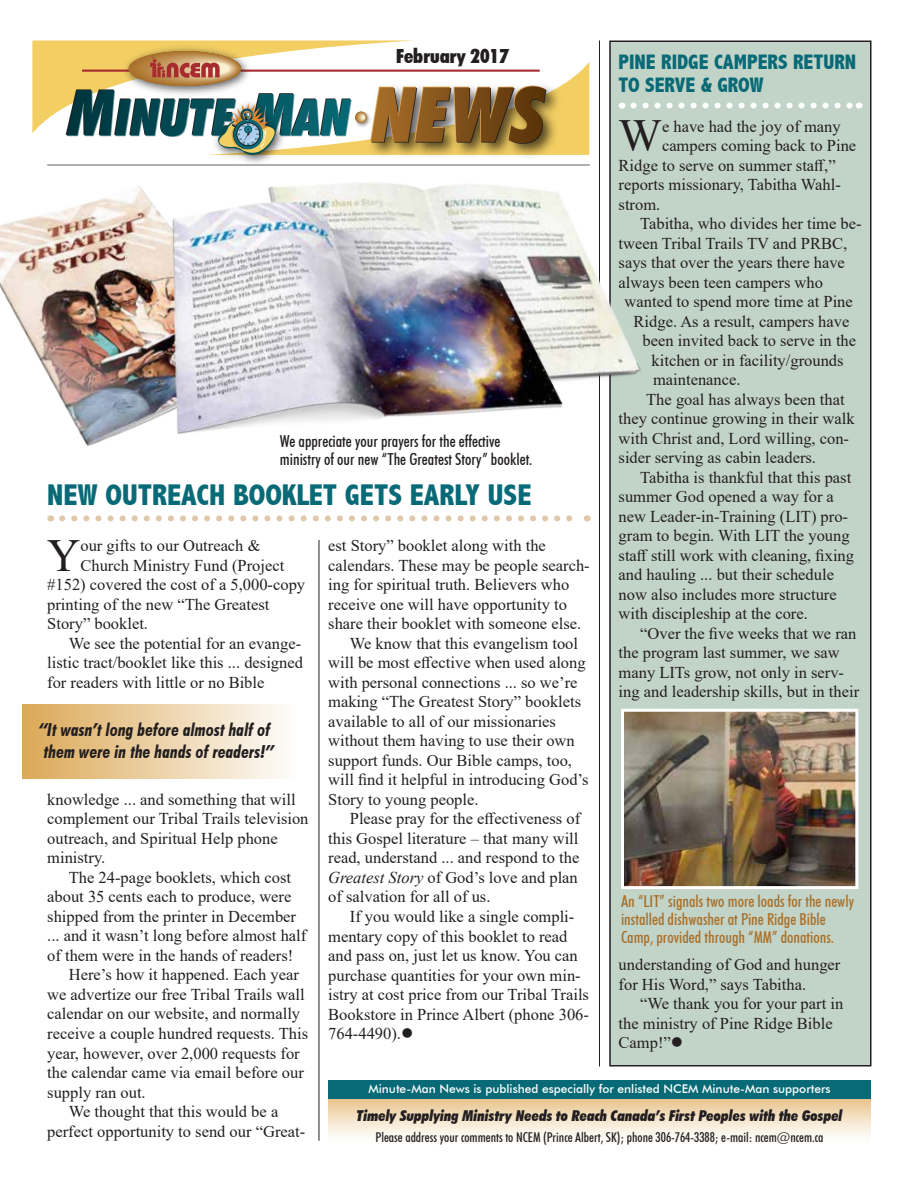
<style>
.page{position:relative;width:918px;height:1188px;background:#fff}
.page>*{position:absolute;margin:0;border:0;box-sizing:border-box;transform-origin:0 0}
.t1{font:45.9px "Times New Roman";color:#231f20}
.t2{font:800 condensed 30px "Abadi";color:#086a76}
.t3{font:800 condensed 21px/22.5px "Abadi";color:#086a76}
.t4{font:900 condensed 19.5px "Futura BT";color:#231f20}
.t5{font:italic 700 condensed 18px/22.5px "Futura BT";color:#231f20}
.t6{font:16.5px/19.5px "Times New Roman";color:#231f20}
.t7{font:500 condensed 16.5px/18px "Futura BT";color:#a97029}
.t8{font:500 condensed 16.5px/18px "Futura BT";color:#231f20}
.t9{font:italic 900 condensed 15px "Futura BT";color:#231f20}
.t10{font:500 condensed 13.5px "Futura BT";color:#231f20}
.t11{font:500 12px "Futura BT";color:#fff}
.s1{font-style:italic}
</style>
<div class="page">
<div style="left:610px;top:41px;width:261px;height:1025px;background:#c2d3c8"></div>
<div style="left:609px;top:40px;width:263px;height:1026px;border:2px solid #231f20"></div>
<svg style="left:328px;top:1099px;width:543px;height:38px;background:#f3e0c3"></svg>
<div style="left:328px;top:1080px;width:543px;height:19px;background:#086a76"></div>
<hr style="left:319px;top:540px;width:1px;height:601px;background:#231f20">
<hr style="left:599px;top:40px;width:1px;height:1026px;background:#231f20">
<div style="left:22px;top:704px;width:275px;height:74px;background:linear-gradient(to right,#dba856,#fefefd)"></div>
<img style="left:625px;top:713px;width:229px;height:172px">
<div style="left:621px;top:709px;width:237px;height:180px;border:3px solid #fff"></div>
<img style="left:0;top:220px;width:19px;height:102px">
<img style="left:19px;top:61px;width:664px;height:536px">
<svg style="left:571px;top:251px;width:69px;height:124px"></svg>
<svg style="left:62px;top:515px;width:519px;height:6px"></svg>
<img style="left:209px;top:157px;width:80px;height:12px">
<img style="left:363px;top:157px;width:203px;height:6px">
<svg style="left:32px;top:40px;width:557px;height:117px"></svg>
<hr style="left:47px;top:164px;width:543px;height:2px;background:#939598">
<svg style="left:633px;top:103px;width:220px;height:6px"></svg>
<p class="t4" style="left:396px;top:44px;width:114px">February 2017</p>
<p class="t3" style="left:619px;top:51px;width:239px">PINE RIDGE CAMPERS RETURN<br>TO SERVE &amp; GROW</p>
<h1 class="t1" style="left:619px;top:103px;width:45px">W</h1>
<p class="t6" style="left:662px;top:116px;width:180px">e have had the joy of many</p>
<p class="t6" style="left:662px;top:135px;width:196px">campers coming back to Pine</p>
<p class="t6" style="left:619px;top:155px;width:219px">Ridge to serve on summer staff,”</p>
<p class="t6" style="left:619px;top:174px;width:224px">reports missionary, Tabitha Wahl-</p>
<p class="t6" style="left:619px;top:194px;width:43px">strom.</p>
<p class="t6" style="left:640px;top:213px;width:223px">Tabitha, who divides her time be-</p>
<p class="t6" style="left:619px;top:233px;width:230px">tween Tribal Trails TV and PRBC,</p>
<p class="t6" style="left:619px;top:252px;width:228px">says that over the years there have</p>
<p class="t6" style="left:619px;top:272px;width:206px">always been teen campers who</p>
<p class="t6" style="left:625px;top:291px;width:230px">wanted to spend more time at Pine</p>
<p class="t6" style="left:634px;top:311px;width:217px">Ridge. As a result, campers have</p>
<p class="t6" style="left:643px;top:330px;width:215px">been invited back to serve in the</p>
<p class="t6" style="left:652px;top:350px;width:194px">kitchen or in facility/grounds</p>
<p class="t6" style="left:653px;top:369px;width:89px">maintenance.</p>
<p class="t6" style="left:646px;top:389px;width:200px">The goal has always been that</p>
<p class="t6" style="left:619px;top:408px;width:238px">they continue growing in their walk</p>
<p class="t6" style="left:619px;top:428px;width:232px">with Christ and, Lord willing, con-</p>
<p class="t6" style="left:619px;top:447px;width:199px">sider serving as cabin leaders.</p>
<p class="t6" style="left:640px;top:467px;width:213px">Tabitha is thankful that this past</p>
<p class="t6" style="left:619px;top:486px;width:217px">summer God opened a way for a</p>
<p class="t6" style="left:619px;top:506px;width:231px">new Leader-in-Training (LIT) pro-</p>
<p class="t6" style="left:619px;top:525px;width:233px">gram to begin. With LIT the young</p>
<p class="t6" style="left:619px;top:545px;width:237px">staff still work with cleaning, fixing</p>
<p class="t6" style="left:619px;top:564px;width:217px">and hauling ... but their schedule</p>
<p class="t6" style="left:619px;top:584px;width:220px">now also includes more structure</p>
<p class="t6" style="left:619px;top:603px;width:191px">with discipleship at the core.</p>
<p class="t6" style="left:640px;top:623px;width:218px">“Over the five weeks that we ran</p>
<p class="t6" style="left:619px;top:642px;width:223px">the program last summer, we saw</p>
<p class="t6" style="left:619px;top:662px;width:227px">many LITs grow, not only in serv-</p>
<p class="t6" style="left:619px;top:681px;width:242px">ing and leadership skills, but in their</p>
<p class="t8" style="left:280px;top:432px;width:254px">We appreciate your prayers for the effective ministry of our new “The Greatest Story” booklet.</p>
<h2 class="t2" style="left:47px;top:477px;width:486px">NEW OUTREACH BOOKLET GETS EARLY USE</h2>
<p class="t6" style="left:328px;top:536px;width:219px">est Story” booklet along with the</p>
<p class="t6" style="left:328px;top:555px;width:263px">calendars. These may be people search-</p>
<p class="t6" style="left:328px;top:575px;width:243px">ing for spiritual truth. Believers who</p>
<p class="t6" style="left:328px;top:594px;width:240px">receive one will have opportunity to</p>
<p class="t6" style="left:328px;top:614px;width:254px">share their booklet with someone else.</p>
<p class="t6" style="left:350px;top:633px;width:230px">We know that this evangelism tool</p>
<p class="t6" style="left:328px;top:653px;width:259px">will be most effective when used along</p>
<p class="t6" style="left:328px;top:672px;width:251px">with personal connections ... so we’re</p>
<p class="t6" style="left:328px;top:692px;width:254px">making “The Greatest Story” booklets</p>
<p class="t6" style="left:328px;top:711px;width:229px">available to all of our missionaries</p>
<p class="t6" style="left:328px;top:731px;width:248px">without them having to use their own</p>
<p class="t6" style="left:328px;top:750px;width:245px">support funds. Our Bible camps, too,</p>
<p class="t6" style="left:328px;top:770px;width:262px">will find it helpful in introducing God’s</p>
<p class="t6" style="left:328px;top:789px;width:152px">Story to young people.</p>
<p class="t6" style="left:350px;top:809px;width:232px">Please pray for the effectiveness of</p>
<p class="t6" style="left:328px;top:828px;width:252px">this Gospel literature – that many will</p>
<p class="t6" style="left:328px;top:848px;width:253px">read, understand ... and respond to the</p>
<p class="t6" style="left:328px;top:867px;width:251px"><span class="s1">Greatest Story</span> of God’s love and plan</p>
<p class="t6" style="left:328px;top:887px;width:164px">of salvation for all of us.</p>
<p class="t6" style="left:350px;top:906px;width:226px">If you would like a single compli-</p>
<p class="t6" style="left:328px;top:926px;width:241px">mentary copy of this booklet to read</p>
<p class="t6" style="left:328px;top:945px;width:251px">and pass on, just let us know. You can</p>
<p class="t6" style="left:328px;top:965px;width:254px">purchase quantities for your own min-</p>
<p class="t6" style="left:328px;top:984px;width:262px">istry at cost price from our Tribal Trails</p>
<p class="t6" style="left:328px;top:1004px;width:262px">Bookstore in Prince Albert (phone 306-</p>
<p class="t6" style="left:328px;top:1023px;width:87px">764-4490).●</p>
<h1 class="t1" style="left:47px;top:523px;width:35px">Y</h1>
<p class="t6" style="left:80px;top:536px;width:182px">our gifts to our Outreach &amp;</p>
<p class="t6" style="left:80px;top:555px;width:205px">Church Ministry Fund (Project</p>
<p class="t6" style="left:47px;top:575px;width:259px">#152) covered the cost of a 5,000-copy</p>
<p class="t6" style="left:47px;top:594px;width:224px">printing of the new “The Greatest</p>
<p class="t6" style="left:47px;top:614px;width:102px">Story” booklet.</p>
<p class="t6" style="left:69px;top:633px;width:234px">We see the potential for an evange-</p>
<p class="t6" style="left:47px;top:653px;width:257px">listic tract/booklet like this ... designed</p>
<p class="t6" style="left:47px;top:672px;width:219px">for readers with little or no Bible</p>
<p class="t5" style="left:39px;top:718px;width:237px">“It wasn’t long before almost half of them were in the hands of readers!”</p>
<p class="t6" style="left:47px;top:789px;width:263px">knowledge ... and something that will complement our Tribal Trails television outreach, and Spiritual Help phone ministry.</p>
<p class="t6" style="left:69px;top:867px;width:224px">The 24-page booklets, which cost</p>
<p class="t6" style="left:47px;top:887px;width:246px">about 35 cents each to produce, were</p>
<p class="t6" style="left:47px;top:906px;width:250px">shipped from the printer in December</p>
<p class="t6" style="left:47px;top:926px;width:261px">... and it wasn’t long before almost half</p>
<p class="t6" style="left:47px;top:945px;width:248px">of them were in the hands of readers!</p>
<p class="t6" style="left:69px;top:965px;width:232px">Here’s how it happened. Each year</p>
<p class="t6" style="left:47px;top:984px;width:259px">we advertize our free Tribal Trails wall</p>
<p class="t6" style="left:47px;top:1004px;width:254px">calendar on our website, and normally</p>
<p class="t6" style="left:47px;top:1023px;width:262px">receive a couple hundred requests. This</p>
<p class="t6" style="left:47px;top:1043px;width:254px">year, however, over 2,000 requests for</p>
<p class="t6" style="left:47px;top:1062px;width:258px">the calendar came via email before our</p>
<p class="t6" style="left:47px;top:1082px;width:100px">supply ran out.</p>
<p class="t6" style="left:69px;top:1101px;width:211px">We thought that this would be a</p>
<p class="t6" style="left:47px;top:1121px;width:259px">perfect opportunity to send our “Great-</p>
<p class="t7" style="left:621px;top:892px;width:235px">An “LIT” signals two more loads for the newly installed dishwasher at Pine Ridge Bible<br>Camp, provided through “MM” donations.</p>
<p class="t6" style="left:619px;top:954px;width:223px">understanding of God and hunger for His Word,” says Tabitha.</p>
<p class="t6" style="left:619px;top:993px;width:226px;text-indent:22px">“We thank you for your part in the ministry of Pine Ridge Bible<br>Camp!”●</p>
<p class="t11" style="left:368px;top:1082px;width:464px">Minute-Man News is published especially for enlisted NCEM Minute-Man supporters</p>
<p class="t9" style="left:356px;top:1107px;width:488px">Timely Supplying Ministry Needs to Reach Canada’s First Peoples with the Gospel</p>
<p class="t10" style="left:375px;top:1129px;width:450px">Please address your comments to NCEM (Prince Albert, SK); phone 306-764-3388; e-mail: ncem@ncem.ca</p>
</div>
